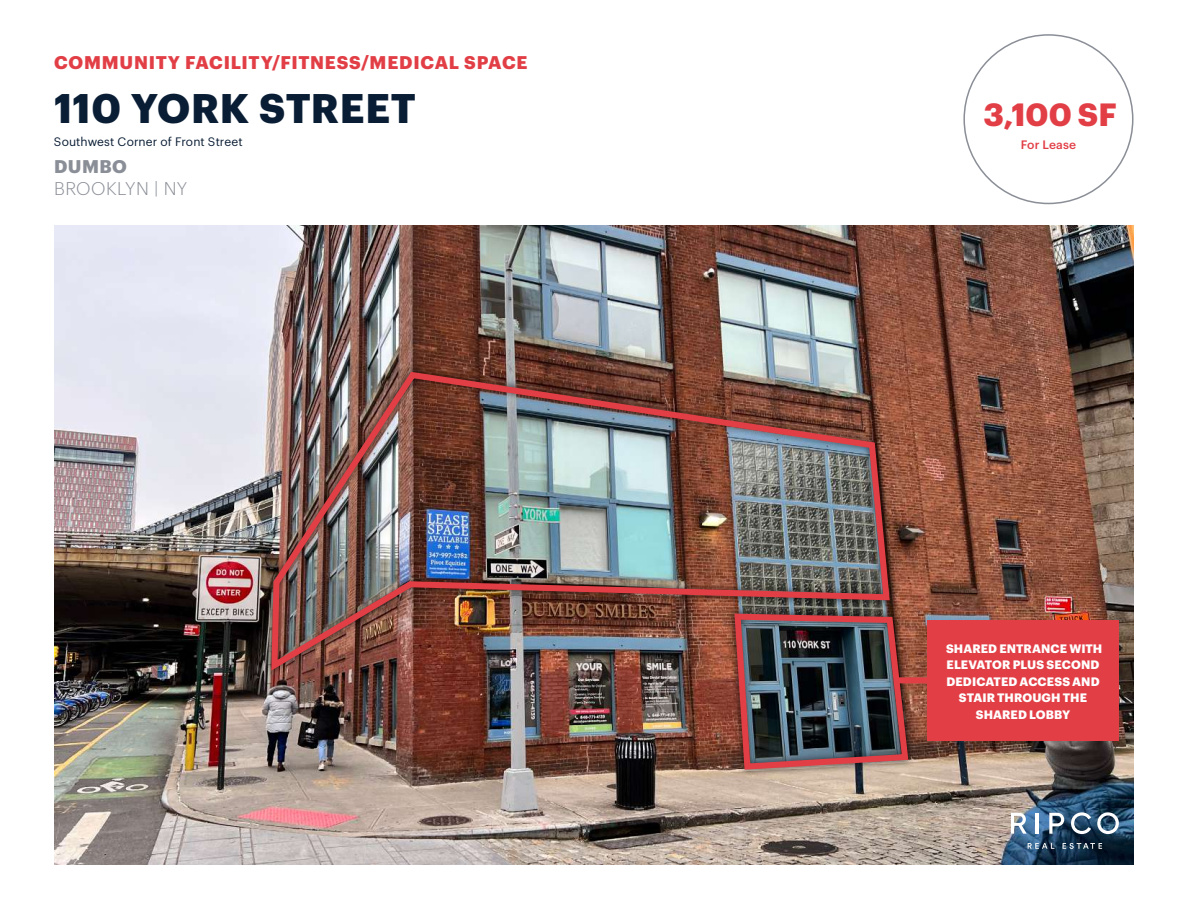
<style>
.page{position:relative;width:1188px;height:918px;background:#fff}
.page>*{position:absolute;margin:0;border:0;box-sizing:border-box;transform-origin:0 0}
.t1{font:700 40.5px "Graphik";letter-spacing:.015em;color:#091d34}
.t2{font:700 31.5px "Graphik";color:#e23e46}
.t3{font:700 18px "Graphik";letter-spacing:.045em;color:#e23e46}
.t4{font:300 18px "Graphik";letter-spacing:.02em;color:#8a8e96}
.t5{font:700 18px "Graphik";letter-spacing:.025em;color:#8a8e96}
.t6{font:700 12px/16.5px "Graphik";letter-spacing:.01em;color:#fff;text-align:center}
.t7{font:12px "Graphik";letter-spacing:.01em;color:#091d34}
.t8{font:500 12px "Graphik";letter-spacing:.015em;color:#e23e46}
</style>
<div class="page">
<img style="left:54px;top:226px;width:1080px;height:638px">
<svg style="left:1028px;top:843px;width:26px;height:6px"></svg>
<svg style="left:1063px;top:843px;width:39px;height:6px"></svg>
<svg style="left:1011px;top:813px;width:16px;height:21px"></svg>
<hr style="left:1036px;top:813px;width:3px;height:21px;background:#fff">
<svg style="left:1071px;top:812px;width:20px;height:22px"></svg>
<svg style="left:1097px;top:812px;width:22px;height:22px"></svg>
<svg style="left:1049px;top:813px;width:15px;height:21px"></svg>
<div style="left:264px;top:364px;width:634px;height:313px;background:#000;opacity:.75"></div>
<img style="left:268px;top:369px;width:625px;height:307px">
<div style="left:927px;top:620px;width:192px;height:121px;background:#e23e46"></div>
<div style="left:727px;top:606px;width:189px;height:171px;background:#000;opacity:.75"></div>
<img style="left:731px;top:611px;width:181px;height:162px">
<div style="left:897px;top:677px;width:46px;height:6px;background:#e23e46"></div>
<h3 class="t3" style="left:54px;top:48px;width:475px">COMMUNITY FACILITY/FITNESS/MEDICAL SPACE</h3>
<h1 class="t1" style="left:54px;top:77px;width:363px">110 YORK STREET</h1>
<h2 class="t2" style="left:983px;top:90px;width:135px">3,100 SF</h2>
<p class="t7" style="left:54px;top:132px;width:190px">Southwest Corner of Front Street</p>
<p class="t8" style="left:1021px;top:135px;width:57px">For Lease</p>
<h3 class="t5" style="left:54px;top:152px;width:74px">DUMBO</h3>
<h3 class="t4" style="left:54px;top:176px;width:135px">BROOKLYN | NY</h3>
<p class="t6" style="left:946px;top:639px;width:158px">SHARED ENTRANCE WITH<br>ELEVATOR PLUS SECOND<br>DEDICATED ACCESS AND<br>STAIR THROUGH THE<br>SHARED LOBBY</p>
</div>
